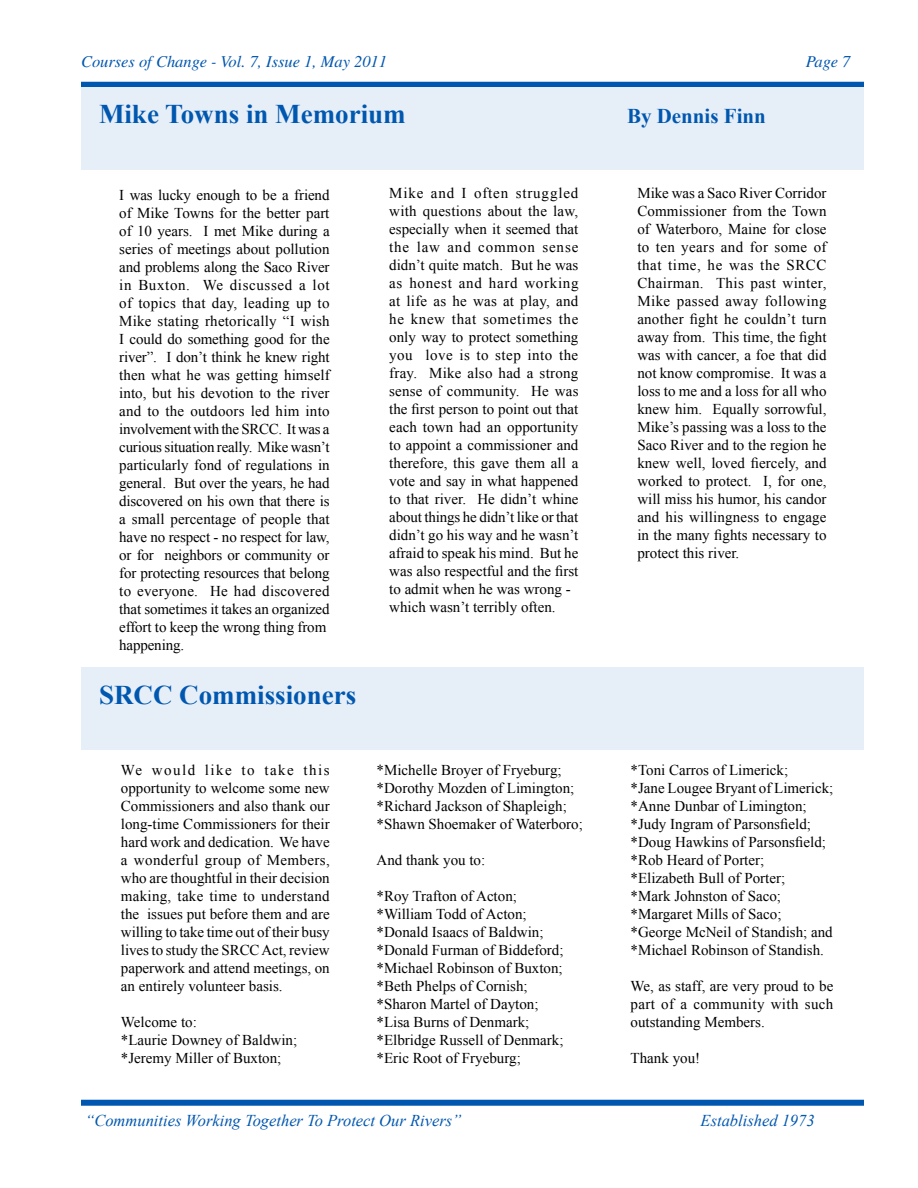
<style>
.page{position:relative;width:918px;height:1188px;background:#fff}
.page>*{position:absolute;margin:0;border:0;box-sizing:border-box;transform-origin:0 0}
.t1{font:700 27px "Times New Roman";color:#0057b0}
.t2{font:700 21px "Times New Roman";color:#0057b0}
.t3{font:italic 16.5px "Times New Roman";color:#0057b0}
.t4{font:italic 16.5px "Times";color:#0057b0}
.t5{font:15px/18px "Times New Roman";color:#000}
</style>
<div class="page">
<div style="left:81px;top:1100px;width:783px;height:6px;background:#0057b0"></div>
<div style="left:81px;top:82px;width:783px;height:6px;background:#0057b0"></div>
<div style="left:81px;top:87px;width:783px;height:83px;background:#e6eef7"></div>
<div style="left:81px;top:667px;width:783px;height:83px;background:#e6eef7"></div>
<p class="t4" style="left:81px;top:52px;width:308px">Courses of Change - Vol. 7, Issue 1, May 2011</p>
<p class="t4" style="left:806px;top:52px;width:46px">Page 7</p>
<p class="t3" style="left:85px;top:53px;width:339px">Courses of Change - Volume 7, Issue 1 - May, 2011</p>
<p class="t3" style="left:800px;top:53px;width:35px">Page</p>
<h1 class="t1" style="left:99px;top:95px;width:308px">Mike Towns in Memorium</h1>
<h2 class="t2" style="left:627px;top:102px;width:140px">By Dennis Finn</h2>
<p class="t5" style="left:119px;top:186px;width:212px">I was lucky enough to be a friend of Mike Towns for the better part of 10 years. I met Mike during a series of meetings about pollution and problems along the Saco River in Buxton. We discussed a lot of topics that day, leading up to<br>Mike stating rhetorically “I wish<br>I could do something good for the river”. I don’t think he knew right then what he was getting himself into, but his devotion to the river and to the outdoors led him into involvement with the SRCC. It was a curious situation really. Mike wasn’t particularly fond of regulations in general. But over the years, he had discovered on his own that there is a small percentage of people that have no respect - no respect for law, or for neighbors or community or for protecting resources that belong to everyone. He had discovered that sometimes it takes an organized effort to keep the wrong thing from happening.</p>
<h1 class="t1" style="left:99px;top:676px;width:259px">SRCC Commissioners</h1>
<p class="t5" style="left:389px;top:184px;width:191px">Mike and I often struggled with questions about the law, especially when it seemed that the law and common sense didn’t quite match. But he was as honest and hard working at life as he was at play, and he knew that sometimes the only way to protect something you love is to step into the fray. Mike also had a strong sense of community. He was the first person to point out that each town had an opportunity to appoint a commissioner and therefore, this gave them all a vote and say in what happened to that river. He didn’t whine about things he didn’t like or that didn’t go his way and he wasn’t afraid to speak his mind. But he was also respectful and the first to admit when he was wrong - which wasn’t terribly often.</p>
<p class="t5" style="left:637px;top:184px;width:191px;text-align:justify">Mike was a Saco River Corridor Commissioner from the Town of Waterboro, Maine for close to ten years and for some of that time, he was the SRCC Chairman. This past winter, Mike passed away following another fight he couldn’t turn away from. This time, the fight was with cancer, a foe that did not know compromise. It was a loss to me and a loss for all who knew him. Equally sorrowful, Mike’s passing was a loss to the Saco River and to the region he knew well, loved fiercely, and worked to protect. I, for one, will miss his humor, his candor and his willingness to engage in the many fights necessary to protect this river.</p>
<p class="t5" style="left:121px;top:761px;width:210px;text-align:justify">We would like to take this opportunity to welcome some new Commissioners and also thank our long-time Commissioners for their hard work and dedication. We have a wonderful group of Members, who are thoughtful in their decision making, take time to understand the issues put before them and are willing to take time out of their busy lives to study the SRCC Act, review paperwork and attend meetings, on an entirely volunteer basis.</p>
<p class="t5" style="left:121px;top:1013px;width:178px">Welcome to:<br>*Laurie Downey of Baldwin; *Jeremy Miller of Buxton;</p>
<p class="t5" style="left:377px;top:761px;width:208px">*Michelle Broyer of Fryeburg; *Dorothy Mozden of Limington; *Richard Jackson of Shapleigh; *Shawn Shoemaker of Waterboro;</p>
<p class="t5" style="left:377px;top:851px;width:110px">And thank you to:</p>
<p class="t5" style="left:377px;top:887px;width:189px">*Roy Trafton of Acton; *William Todd of Acton; *Donald Isaacs of Baldwin; *Donald Furman of Biddeford; *Michael Robinson of Buxton; *Beth Phelps of Cornish; *Sharon Martel of Dayton; *Lisa Burns of Denmark; *Elbridge Russell of Denmark; *Eric Root of Fryeburg;</p>
<p class="t5" style="left:631px;top:761px;width:204px">*Toni Carros of Limerick;<br>*Jane Lougee Bryant of Limerick; *Anne Dunbar of Limington; *Judy Ingram of Parsonsfield; *Doug Hawkins of Parsonsfield; *Rob Heard of Porter;<br>*Elizabeth Bull of Porter;<br>*Mark Johnston of Saco; *Margaret Mills of Saco; *George McNeil of Standish; and *Michael Robinson of Standish.</p>
<p class="t5" style="left:631px;top:977px;width:204px;text-align:justify">We, as staff, are very proud to be part of a community with such outstanding Members.</p>
<p class="t5" style="left:631px;top:1049px;width:71px">Thank you!</p>
<p class="t3" style="left:85px;top:1109px;width:378px">“Communities Working Together To Protect Our Rivers”</p>
<p class="t3" style="left:701px;top:1109px;width:116px">Established 1973</p>
</div>
